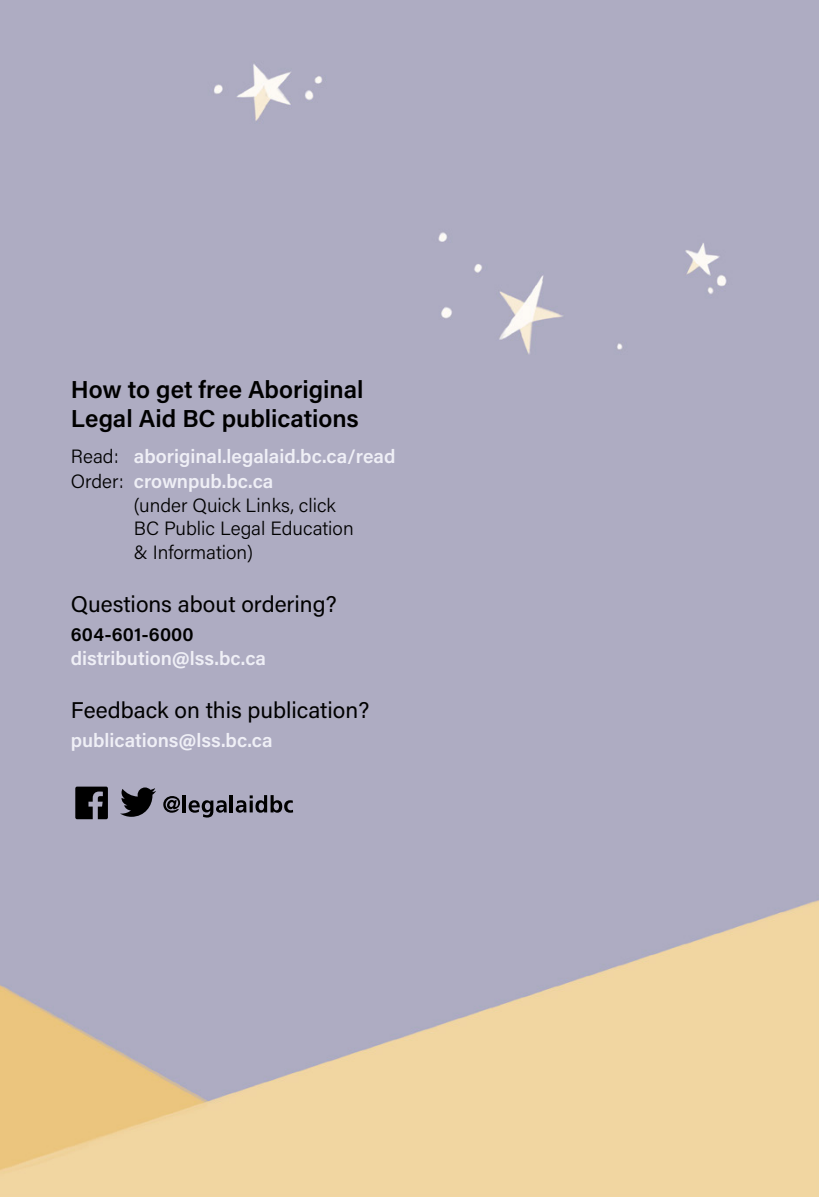
<style>
.page{position:relative;width:819px;height:1197px;background:#fff}
.page>*{position:absolute;margin:0;border:0;box-sizing:border-box;transform-origin:0 0}
.t1{font:600 24.5px/28.9px "Acumin Pro";color:#000}
.t2{font:22.75px "Acumin Pro";color:#000}
.t3{font:600 19.25px "Acumin Pro";color:#efeff6}
.t4{font:300 19.25px "Acumin Pro";color:#000}
.t5{font:600 19.25px "Acumin Pro";letter-spacing:.005em;color:#000}
.s1{font-weight:300;color:#000}
</style>
<div class="page">
<img style="left:0;top:0;width:819px;height:1197px">
<svg style="left:120px;top:787px;width:36px;height:30px"></svg>
<svg style="left:75px;top:787px;width:33px;height:32px"></svg>
<svg style="left:163px;top:796px;width:17px;height:17px"></svg>
<hr style="left:183px;top:795px;width:3px;height:17px;background:#000">
<svg style="left:189px;top:800px;width:38px;height:18px"></svg>
<hr style="left:230px;top:795px;width:3px;height:17px;background:#000">
<svg style="left:236px;top:795px;width:57px;height:18px"></svg>
<p class="t1" style="left:71px;top:374px;width:294px">How to get free Aboriginal<br>Legal Aid BC publications</p>
<p class="t3" style="left:71px;top:443px;width:326px"><span class="s1">Read:</span> aboriginal.legalaid.bc.ca/read</p>
<p class="t3" style="left:71px;top:468px;width:204px"><span class="s1">Order:</span> crownpub.bc.ca</p>
<p class="t4" style="left:134px;top:492px;width:204px">(under Quick Links, click</p>
<p class="t4" style="left:134px;top:515px;width:221px">BC Public Legal Education</p>
<p class="t4" style="left:134px;top:539px;width:121px">&amp; Information)</p>
<p class="t2" style="left:71px;top:588px;width:268px">Questions about ordering?</p>
<p class="t5" style="left:71px;top:620px;width:124px">604-601-6000</p>
<p class="t3" style="left:71px;top:645px;width:197px">distribution@lss.bc.ca</p>
<p class="t2" style="left:71px;top:695px;width:300px">Feedback on this publication?</p>
<p class="t3" style="left:71px;top:727px;width:203px">publications@lss.bc.ca</p>
</div>
